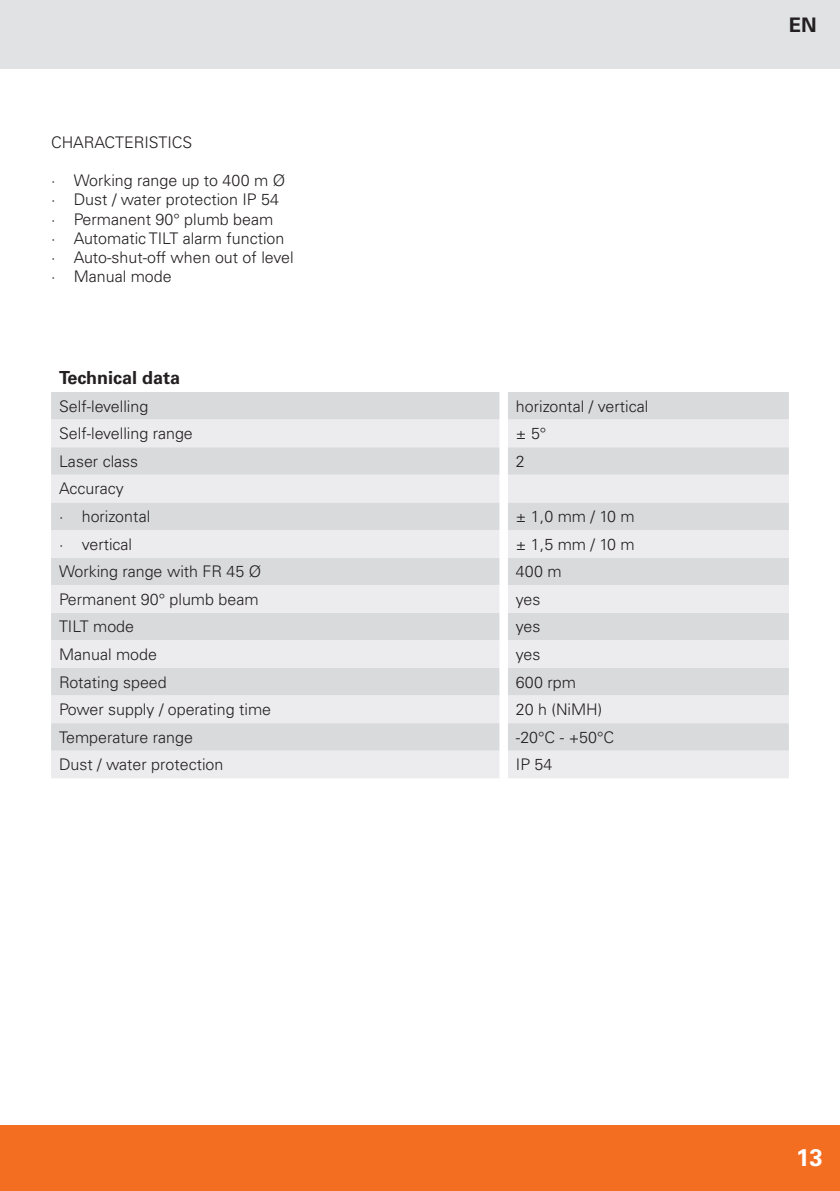
<style>
.page{position:relative;width:840px;height:1191px;background:#fff}
.page>*{position:absolute;margin:0;border:0;box-sizing:border-box;transform-origin:0 0}
.t1{font:700 24px "Univers LT Std";color:#fff}
.t2{font:700 20px "Univers LT Std";color:#231f20}
.t3{font:700 18px "Univers LT Std";color:#231f20}
.t4{font:300 16px/19.2px "Univers LT Std";color:#231f20}
</style>
<div class="page">
<div style="left:0;top:1125px;width:839px;height:66px;background:#f36e21"></div>
<div style="left:0;top:0;width:839px;height:68px;background:#e1e2e4"></div>
<div style="left:51px;top:392px;width:737px;height:27px;background:#d9dadc"></div>
<svg style="left:51px;top:419px;width:737px;height:359px;fill:#ececee"></svg>
<p class="t4" style="left:51px;top:132px;width:143px">CHARACTERISTICS</p>
<p class="t4" style="left:51px;top:171px;width:244px">· Working range up to 400 m Ø · Dust / water protection IP 54<br>· Permanent 90° plumb beam<br>· Automatic TILT alarm function<br>· Auto-shut-off when out of level · Manual mode</p>
<p class="t3" style="left:59px;top:367px;width:122px">Technical data</p>
<p class="t4" style="left:59px;top:396px;width:91px">Self-levelling</p>
<p class="t4" style="left:515px;top:396px;width:134px">horizontal / vertical</p>
<p class="t4" style="left:59px;top:424px;width:135px">Self-levelling range</p>
<p class="t4" style="left:515px;top:424px;width:32px">± 5°</p>
<p class="t4" style="left:59px;top:451px;width:81px">Laser class</p>
<p class="t4" style="left:515px;top:451px;width:10px">2</p>
<p class="t4" style="left:59px;top:475px;width:93px;line-height:27.6px">Accuracy<br>· horizontal</p>
<p class="t4" style="left:515px;top:507px;width:120px">± 1,0 mm / 10 m</p>
<p class="t4" style="left:59px;top:534px;width:75px">· vertical</p>
<p class="t4" style="left:515px;top:534px;width:120px">± 1,5 mm / 10 m</p>
<p class="t4" style="left:59px;top:562px;width:204px">Working range with FR 45 Ø</p>
<p class="t4" style="left:515px;top:562px;width:47px">400 m</p>
<p class="t4" style="left:59px;top:589px;width:201px">Permanent 90° plumb beam</p>
<p class="t4" style="left:515px;top:589px;width:26px">yes</p>
<p class="t4" style="left:59px;top:617px;width:76px">TILT mode</p>
<p class="t4" style="left:515px;top:617px;width:26px">yes</p>
<p class="t4" style="left:59px;top:644px;width:99px">Manual mode</p>
<p class="t4" style="left:515px;top:644px;width:26px">yes</p>
<p class="t4" style="left:59px;top:672px;width:109px">Rotating speed</p>
<p class="t4" style="left:515px;top:672px;width:61px">600 rpm</p>
<p class="t4" style="left:59px;top:700px;width:213px">Power supply / operating time</p>
<p class="t4" style="left:515px;top:700px;width:88px">20 h (NiMH)</p>
<p class="t4" style="left:59px;top:727px;width:135px">Temperature range</p>
<p class="t4" style="left:515px;top:727px;width:100px">-20°C - +50°C</p>
<p class="t4" style="left:59px;top:755px;width:166px">Dust / water protection</p>
<p class="t4" style="left:515px;top:755px;width:38px">IP 54</p>
<p class="t2" style="left:788px;top:13px;width:29px">EN</p>
<h1 class="t1" style="left:795px;top:1143px;width:28px">13</h1>
</div>
